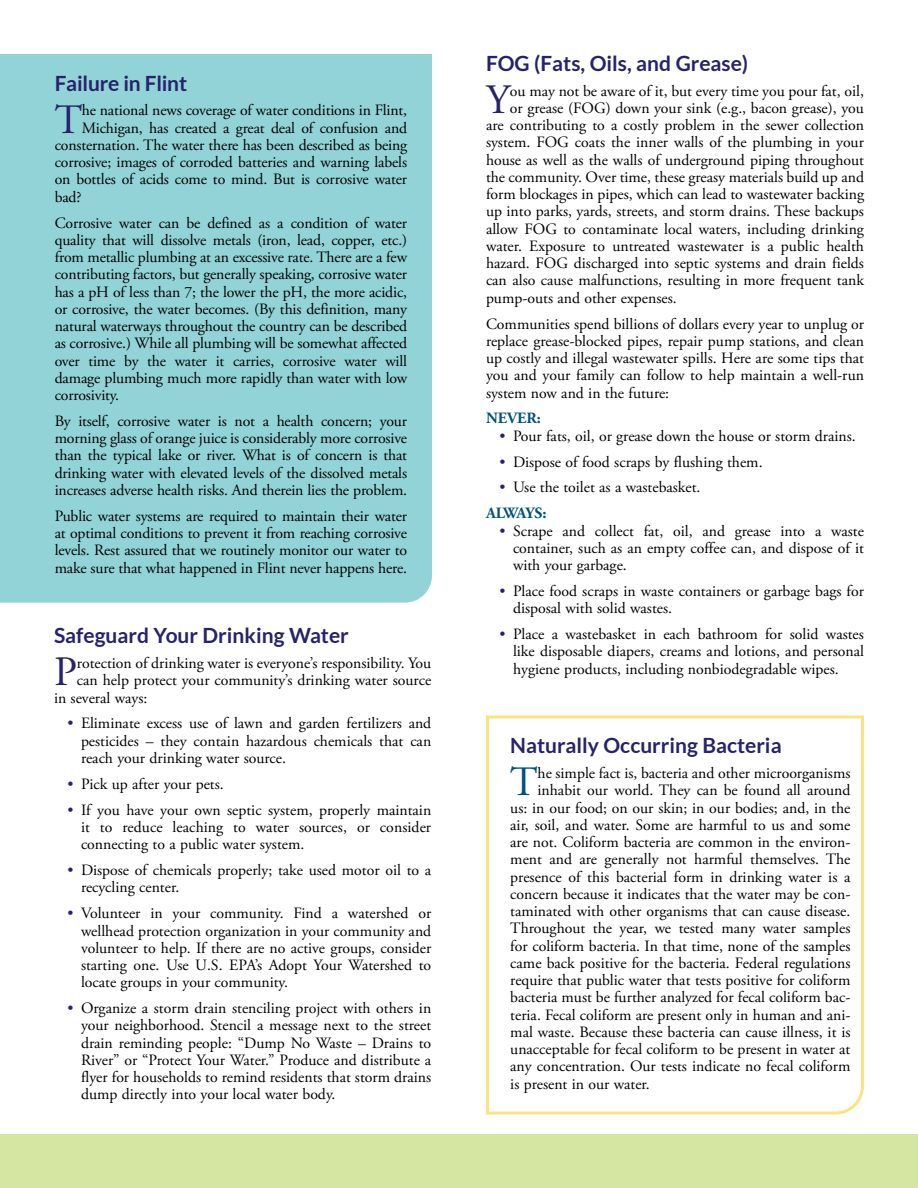
<style>
.page{position:relative;width:918px;height:1188px;background:#fff}
.page>*{position:absolute;margin:0;border:0;box-sizing:border-box;transform-origin:0 0}
.First_Paragraph_23{font:41.7px "Adobe Garamond Pro";color:#27236a}
.First_Paragraph_24{font:41.7px "Adobe Garamond Pro";color:#00527a}
.Article_Head_23_Blue{font:700 21px "Lato";color:#27236a}
.Article_Head_24_Blue{font:700 21px "Lato";color:#27236a}
.First_Paragraph{font:15.75px/17.2px "Adobe Garamond Pro";color:#000;text-align:justify}
.First_Paragraph_23-2{font:15.75px "Adobe Garamond Pro";color:#000}
.First_Paragraph_24-2{font:15.75px "Adobe Garamond Pro";color:#000}
.Subheader_23{font:700 15.75px "Adobe Garamond Pro";letter-spacing:-.06em;color:#00527a}
.Subheader_24{font:700 15.75px "Adobe Garamond Pro";color:#00527a}
.s1{color:#27236a}
</style>
<div class="page">
<svg style="left:486px;top:715px;width:378px;height:400px"></svg>
<div style="left:0;top:54px;width:432px;height:549px;background:#92d3d7"></div>
<div style="left:0;top:1134px;width:918px;height:54px;background:#d5e6a3"></div>
<p class="Article_Head_23_Blue" style="left:55px;top:71px;width:134px">Failure in Flint</p>
<p class="First_Paragraph_23" style="left:55px;top:94px;width:29px">T</p>
<p class="First_Paragraph_23-2" style="left:82px;top:101px;width:327px">he national news coverage of water conditions in Flint,</p>
<p class="First_Paragraph_23-2" style="left:82px;top:118px;width:327px">Michigan, has created a great deal of confusion and</p>
<p class="First_Paragraph_23-2" style="left:55px;top:135px;width:354px">consternation. The water there has been described as being</p>
<p class="First_Paragraph_23-2" style="left:55px;top:153px;width:354px">corrosive; images of corroded batteries and warning labels</p>
<p class="First_Paragraph_23-2" style="left:55px;top:170px;width:354px">on bottles of acids come to mind. But is corrosive water</p>
<p class="First_Paragraph_23-2" style="left:55px;top:187px;width:28px">bad?</p>
<p class="First_Paragraph" style="left:55px;top:214px;width:354px">Corrosive water can be defined as a condition of water quality that will dissolve metals (iron, lead, copper, etc.) from metallic plumbing at an excessive rate. There are a few contributing factors, but generally speaking, corrosive water has a pH of less than 7; the lower the pH, the more acidic, or corrosive, the water becomes. (By this definition, many natural waterways throughout the country can be described as corrosive.) While all plumbing will be somewhat affected over time by the water it carries, corrosive water will damage plumbing much more rapidly than water with low corrosivity.</p>
<p class="First_Paragraph" style="left:55px;top:413px;width:354px">By itself, corrosive water is not a health concern; your morning glass of orange juice is considerably more corrosive than the typical lake or river. What is of concern is that drinking water with elevated levels of the dissolved metals increases adverse health risks. And therein lies the problem.</p>
<p class="First_Paragraph" style="left:55px;top:508px;width:354px">Public water systems are required to maintain their water at optimal conditions to prevent it from reaching corrosive levels. Rest assured that we routinely monitor our water to make sure that what happened in Flint never happens here.</p>
<p class="Article_Head_23_Blue" style="left:54px;top:624px;width:296px">Safeguard Your Drinking Water</p>
<p class="First_Paragraph_23" style="left:54px;top:647px;width:24px">P</p>
<p class="First_Paragraph_23-2" style="left:77px;top:654px;width:356px">rotection of drinking water is everyone’s responsibility. You</p>
<p class="First_Paragraph_23-2" style="left:77px;top:671px;width:356px">can help protect your community’s drinking water source</p>
<p class="First_Paragraph_23-2" style="left:54px;top:688px;width:95px">in several ways:</p>
<p class="First_Paragraph" style="left:81px;top:715px;width:352px;text-indent:-14px"><span class="s1">•</span> Eliminate excess use of lawn and garden fertilizers and pesticides – they contain hazardous chemicals that can reach your drinking water source.</p>
<p class="First_Paragraph" style="left:68px;top:776px;width:158px"><span class="s1">•</span> Pick up after your pets.</p>
<p class="First_Paragraph" style="left:81px;top:802px;width:352px;text-indent:-14px"><span class="s1">•</span> If you have your own septic system, properly maintain it to reduce leaching to water sources, or consider connecting to a public water system.</p>
<p class="First_Paragraph" style="left:81px;top:862px;width:352px;text-indent:-14px"><span class="s1">•</span> Dispose of chemicals properly; take used motor oil to a recycling center.</p>
<p class="First_Paragraph" style="left:81px;top:905px;width:352px;text-indent:-14px"><span class="s1">•</span> Volunteer in your community. Find a watershed or wellhead protection organization in your community and volunteer to help. If there are no active groups, consider starting one. Use U.S. EPA’s Adopt Your Watershed to locate groups in your community.</p>
<p class="First_Paragraph" style="left:81px;top:1000px;width:352px;text-indent:-14px"><span class="s1">•</span> Organize a storm drain stenciling project with others in your neighborhood. Stencil a message next to the street drain reminding people: “Dump No Waste – Drains to River” or “Protect Your Water.” Produce and distribute a flyer for households to remind residents that storm drains dump directly into your local water body.</p>
<p class="Article_Head_23_Blue" style="left:486px;top:51px;width:263px">FOG (Fats, Oils, and Grease)</p>
<p class="First_Paragraph_23" style="left:486px;top:75px;width:25px">Y</p>
<p class="First_Paragraph_23-2" style="left:510px;top:81px;width:355px">ou may not be aware of it, but every time you pour fat, oil,</p>
<p class="First_Paragraph_23-2" style="left:510px;top:98px;width:355px">or grease (FOG) down your sink (e.g., bacon grease), you</p>
<p class="First_Paragraph_23-2" style="left:486px;top:116px;width:379px">are contributing to a costly problem in the sewer collection</p>
<p class="First_Paragraph_23-2" style="left:486px;top:133px;width:379px">system. FOG coats the inner walls of the plumbing in your</p>
<p class="First_Paragraph_23-2" style="left:486px;top:150px;width:380px">house as well as the walls of underground piping throughout</p>
<p class="First_Paragraph_23-2" style="left:486px;top:167px;width:380px">the community. Over time, these greasy materials build up and</p>
<p class="First_Paragraph_23-2" style="left:486px;top:185px;width:380px">form blockages in pipes, which can lead to wastewater backing</p>
<p class="First_Paragraph_23-2" style="left:486px;top:202px;width:379px">up into parks, yards, streets, and storm drains. These backups</p>
<p class="First_Paragraph_23-2" style="left:486px;top:219px;width:379px">allow FOG to contaminate local waters, including drinking</p>
<p class="First_Paragraph_23-2" style="left:486px;top:236px;width:379px">water. Exposure to untreated wastewater is a public health</p>
<p class="First_Paragraph_23-2" style="left:486px;top:254px;width:380px">hazard. FOG discharged into septic systems and drain fields</p>
<p class="First_Paragraph_23-2" style="left:486px;top:271px;width:379px">can also cause malfunctions, resulting in more frequent tank</p>
<p class="First_Paragraph_23-2" style="left:486px;top:288px;width:192px">pump-outs and other expenses.</p>
<p class="First_Paragraph" style="left:486px;top:315px;width:380px">Communities spend billions of dollars every year to unplug or replace grease-blocked pipes, repair pump stations, and clean up costly and illegal wastewater spills. Here are some tips that you and your family can follow to help maintain a well-run system now and in the future:</p>
<p class="Subheader_24" style="left:486px;top:409px;width:57px">NEVER:</p>
<p class="First_Paragraph" style="left:500px;top:428px;width:358px"><span class="s1">•</span> Pour fats, oil, or grease down the house or storm drains.</p>
<p class="First_Paragraph" style="left:500px;top:454px;width:265px"><span class="s1">•</span> Dispose of food scraps by flushing them.</p>
<p class="First_Paragraph" style="left:500px;top:479px;width:203px"><span class="s1">•</span> Use the toilet as a wastebasket.</p>
<p class="Subheader_23" style="left:486px;top:504px;width:62px">ALWAYS:</p>
<p class="First_Paragraph" style="left:513px;top:523px;width:353px;text-indent:-14px"><span class="s1">•</span> Scrape and collect fat, oil, and grease into a waste container, such as an empty coffee can, and dispose of it with your garbage.</p>
<p class="First_Paragraph" style="left:513px;top:583px;width:352px;text-indent:-14px"><span class="s1">•</span> Place food scraps in waste containers or garbage bags for disposal with solid wastes.</p>
<p class="First_Paragraph" style="left:513px;top:626px;width:353px;text-indent:-14px"><span class="s1">•</span> Place a wastebasket in each bathroom for solid wastes like disposable diapers, creams and lotions, and personal hygiene products, including nonbiodegradable wipes.</p>
<p class="Article_Head_24_Blue" style="left:510px;top:734px;width:273px">Naturally Occurring Bacteria</p>
<p class="First_Paragraph_24" style="left:510px;top:757px;width:29px">T</p>
<p class="First_Paragraph_24-2" style="left:538px;top:764px;width:314px">he simple fact is, bacteria and other microorganisms</p>
<p class="First_Paragraph_24-2" style="left:538px;top:781px;width:314px">inhabit our world. They can be found all around</p>
<p class="First_Paragraph_24-2" style="left:510px;top:798px;width:342px">us: in our food; on our skin; in our bodies; and, in the</p>
<p class="First_Paragraph_24-2" style="left:510px;top:816px;width:342px">air, soil, and water. Some are harmful to us and some</p>
<p class="First_Paragraph_24-2" style="left:510px;top:833px;width:342px">are not. Coliform bacteria are common in the environ-</p>
<p class="First_Paragraph_24-2" style="left:510px;top:850px;width:342px">ment and are generally not harmful themselves. The</p>
<p class="First_Paragraph_24-2" style="left:510px;top:867px;width:342px">presence of this bacterial form in drinking water is a</p>
<p class="First_Paragraph_24-2" style="left:510px;top:885px;width:342px">concern because it indicates that the water may be con-</p>
<p class="First_Paragraph_24-2" style="left:510px;top:902px;width:342px">taminated with other organisms that can cause disease.</p>
<p class="First_Paragraph_24-2" style="left:510px;top:919px;width:342px">Throughout the year, we tested many water samples</p>
<p class="First_Paragraph_24-2" style="left:510px;top:936px;width:342px">for coliform bacteria. In that time, none of the samples</p>
<p class="First_Paragraph_24-2" style="left:510px;top:954px;width:342px">came back positive for the bacteria. Federal regulations</p>
<p class="First_Paragraph_24-2" style="left:510px;top:971px;width:342px">require that public water that tests positive for coliform</p>
<p class="First_Paragraph_24-2" style="left:510px;top:988px;width:342px">bacteria must be further analyzed for fecal coliform bac-</p>
<p class="First_Paragraph_24-2" style="left:510px;top:1005px;width:342px">teria. Fecal coliform are present only in human and ani-</p>
<p class="First_Paragraph_24-2" style="left:510px;top:1023px;width:342px">mal waste. Because these bacteria can cause illness, it is</p>
<p class="First_Paragraph_24-2" style="left:510px;top:1040px;width:342px">unacceptable for fecal coliform to be present in water at</p>
<p class="First_Paragraph_24-2" style="left:510px;top:1057px;width:342px">any concentration. Our tests indicate no fecal coliform</p>
<p class="First_Paragraph_24-2" style="left:510px;top:1074px;width:141px">is present in our water.</p>
</div>
